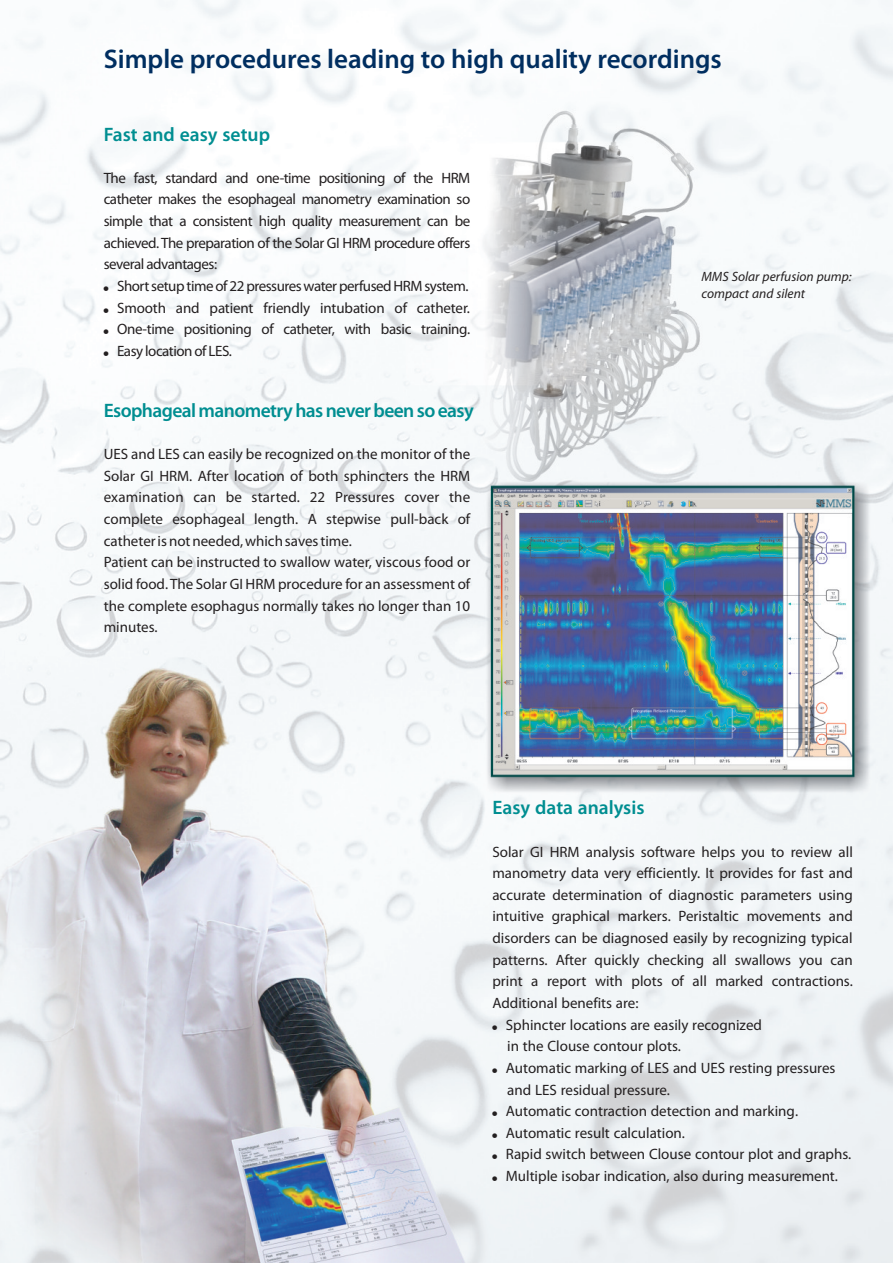
<style>
.page{position:relative;width:893px;height:1263px;background:#fff}
.page>*{position:absolute;margin:0;border:0;box-sizing:border-box;transform-origin:0 0}
.t1{font:600 27px "Myriad Pro";color:#002e60}
.t2{font:600 19.5px "Myriad Pro";letter-spacing:-.03em;color:#008e91}
.t3{font:600 19.5px "Myriad Pro";color:#008e91}
.t4{font:15px/21.6px "Myriad Pro";color:#231f20;text-align:justify}
.t5{font:italic 13.5px/16.2px "Myriad Pro";color:#231f20}
</style>
<div class="page">
<img style="left:0;top:0;width:893px;height:1263px">
<svg style="left:104px;top:286px;width:4px;height:5px"></svg>
<svg style="left:104px;top:308px;width:4px;height:5px"></svg>
<svg style="left:104px;top:329px;width:4px;height:5px"></svg>
<svg style="left:104px;top:351px;width:4px;height:5px"></svg>
<svg style="left:492px;top:1025px;width:5px;height:5px"></svg>
<svg style="left:492px;top:1068px;width:5px;height:5px"></svg>
<svg style="left:492px;top:1111px;width:5px;height:5px"></svg>
<svg style="left:492px;top:1133px;width:5px;height:5px"></svg>
<svg style="left:492px;top:1155px;width:5px;height:4px"></svg>
<svg style="left:492px;top:1176px;width:5px;height:5px"></svg>
<h1 class="t1" style="left:104px;top:48px;width:620px">Simple procedures leading to high quality recordings</h1>
<h2 class="t3" style="left:104px;top:126px;width:168px">Fast and easy setup</h2>
<p class="t4" style="left:104px;top:168px;width:368px">The fast, standard and one-time positioning of the HRM catheter makes the esophageal manometry examination so simple that a consistent high quality measurement can be achieved. The preparation of the Solar GI HRM procedure offers several advantages:</p>
<p class="t4" style="left:117px;top:276px;width:355px">Short setup time of 22 pressures water perfused HRM system.<br>Smooth and patient friendly intubation of catheter.<br>One-time positioning of catheter, with basic training.<br>Easy location of LES.</p>
<h2 class="t2" style="left:104px;top:402px;width:372px">Esophageal manometry has never been so easy</h2>
<p class="t4" style="left:104px;top:445px;width:368px;text-align:left">UES and LES can easily be recognized on the monitor of the Solar GI HRM. After location of both sphincters the HRM examination can be started. 22 Pressures cover the complete esophageal length. A stepwise pull-back of catheter is not needed, which saves time.<br>Patient can be instructed to swallow water, viscous food or solid food. The Solar GI HRM procedure for an assessment of the complete esophagus normally takes no longer than 10 minutes.</p>
<p class="t5" style="left:701px;top:270px;width:152px">MMS Solar perfusion pump: compact and silent</p>
<h2 class="t3" style="left:492px;top:800px;width:154px">Easy data analysis</h2>
<p class="t4" style="left:492px;top:842px;width:362px">Solar GI HRM analysis software helps you to review all manometry data very efficiently. It provides for fast and accurate determination of diagnostic parameters using intuitive graphical markers. Peristaltic movements and disorders can be diagnosed easily by recognizing typical patterns. After quickly checking all swallows you can print a report with plots of all marked contractions.<br>Additional benefits are:</p>
<p class="t4" style="left:506px;top:1037px;width:347px;text-align:left">in the Clouse contour plots.<br>Automatic marking of LES and UES resting pressures and LES residual pressure.<br>Automatic contraction detection and marking.<br>Automatic result calculation.<br>Rapid switch between Clouse contour plot and graphs.<br>Multiple isobar indication, also during measurement.</p>
<p class="t4" style="left:506px;top:1015px;width:258px">Sphincter locations are easily recognized</p>
</div>
